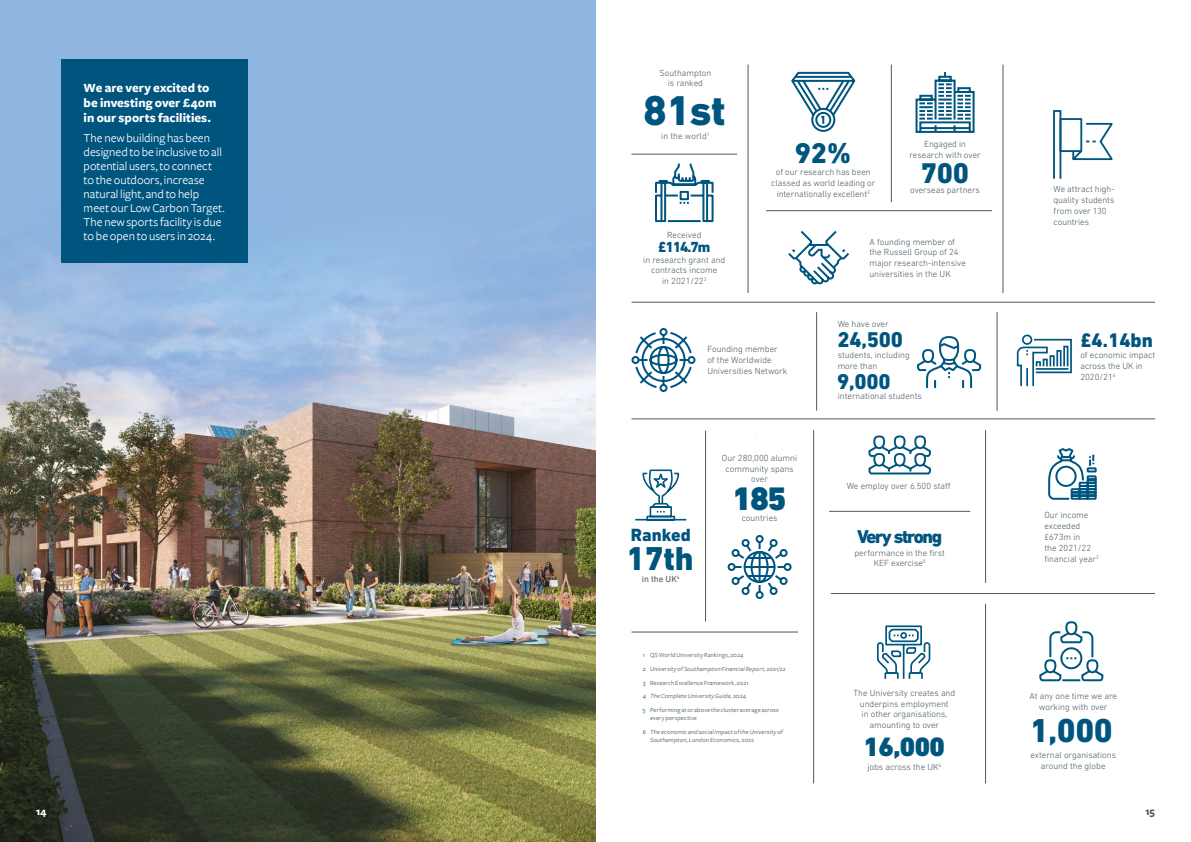
<style>
.page{position:relative;width:1191px;height:842px;background:#fff}
.page>*{position:absolute;margin:0;border:0;box-sizing:border-box;transform-origin:0 0}
.t1{font:800 42.4px "DIN Next LT Pro";color:#00557f}
.t2{font:800 33.7px "DIN Next LT Pro";letter-spacing:-.01em;color:#00557f}
.t3{font:900 33.2px "DIN Next LT Pro";color:#00557f}
.t4{font:800 29px "DIN Next LT Pro";color:#00557f}
.t5{font:900 27px "DIN Next LT Pro";color:#00557f}
.t6{font:800 21.7px "DIN Next LT Pro";letter-spacing:-.01em;color:#00557f}
.Infographic_body{font:800 20px "DIN Next LT Pro";color:#00557f}
.Infographic_body-2{font:800 18.9px "DIN Next LT Pro";letter-spacing:-.07em;color:#00557f}
.t7{font:800 18px "DIN Next LT Pro";color:#00557f}
.t8{font:800 14.9px "DIN Next LT Pro";color:#00557f}
._05_Introduction{font:700 13px/15px "Freight Sans";color:#fff}
.t9{font:12.5px/14px "Freight Sans";color:#fff}
.t10{font:700 11px "Freight Sans";color:#fff}
.t11{font:700 11px "Freight Sans";color:#495961}
.Infographic_body-3{font:300 9px/10.8px "DIN Next LT Pro";color:#495961;text-align:center}
.t12{font:9px "DIN Next LT Pro";color:#495961}
.Infographic_captions{font:italic 6.5px/8px "Freight Sans";letter-spacing:.015em;color:#495961}
.Infographic_captions-2{font:6.5px/8px "Freight Sans";letter-spacing:.02em;color:#495961}
.s1{color:#00557f}
.s2{font-style:normal;color:#00557f}
.s3{font-style:normal}
</style>
<div class="page">
<img style="left:0;top:0;width:595px;height:842px">
<hr style="left:748px;top:65px;width:1px;height:228px;background:#495961">
<hr style="left:705px;top:431px;width:1px;height:190px;background:#495961">
<hr style="left:813px;top:430px;width:1px;height:353px;background:#495961">
<hr style="left:985px;top:430px;width:1px;height:153px;background:#495961">
<hr style="left:1002px;top:65px;width:1px;height:228px;background:#495961">
<hr style="left:985px;top:604px;width:1px;height:179px;background:#495961">
<hr style="left:891px;top:65px;width:1px;height:137px;background:#495961">
<hr style="left:996px;top:312px;width:1px;height:99px;background:#495961">
<hr style="left:816px;top:312px;width:1px;height:99px;background:#495961">
<hr style="left:631px;top:302px;width:524px;height:1px;background:#495961">
<hr style="left:766px;top:210px;width:226px;height:1px;background:#495961">
<hr style="left:631px;top:419px;width:524px;height:1px;background:#495961">
<hr style="left:631px;top:632px;width:167px;height:1px;background:#495961">
<hr style="left:831px;top:593px;width:324px;height:1px;background:#495961">
<svg style="left:915px;top:72px;width:60px;height:61px"></svg>
<svg style="left:788px;top:231px;width:62px;height:54px"></svg>
<hr style="left:631px;top:154px;width:106px;height:1px;background:#495961">
<svg style="left:655px;top:163px;width:59px;height:60px"></svg>
<svg style="left:1048px;top:448px;width:49px;height:52px"></svg>
<div style="left:1053px;top:110px;width:8px;height:70px;border:2px solid #00557f"></div>
<svg style="left:1058px;top:117px;width:55px;height:44px"></svg>
<svg style="left:727px;top:535px;width:65px;height:64px"></svg>
<hr style="left:829px;top:511px;width:141px;height:1px;background:#495961">
<svg style="left:868px;top:435px;width:63px;height:40px"></svg>
<svg style="left:917px;top:336px;width:65px;height:53px"></svg>
<svg style="left:1039px;top:621px;width:65px;height:61px"></svg>
<svg style="left:631px;top:328px;width:65px;height:64px"></svg>
<svg style="left:635px;top:470px;width:52px;height:51px"></svg>
<svg style="left:791px;top:71px;width:65px;height:61px"></svg>
<svg style="left:1016px;top:334px;width:56px;height:53px"></svg>
<div style="left:61px;top:59px;width:187px;height:204px;background:#00557f"></div>
<svg style="left:877px;top:625px;width:54px;height:54px"></svg>
<p class="_05_Introduction" style="left:84px;top:81px;width:134px">We are very excited to be investing over £40m in our sports facilities.</p>
<p class="t9" style="left:84px;top:131px;width:143px">The new building has been designed to be inclusive to all potential users, to connect to the outdoors, increase natural light, and to help meet our Low Carbon Target.<br>The new sports facility is due to be open to users in 2024.</p>
<p class="Infographic_body-3" style="left:659px;top:67px;width:53px">Southampton is ranked</p>
<p class="t1" style="left:643px;top:86px;width:84px">81st</p>
<p class="Infographic_body-3" style="left:661px;top:131px;width:50px">in the world<sup>1</sup></p>
<p class="Infographic_body-3" style="left:667px;top:229px;width:36px">Received</p>
<p class="Infographic_body-3" style="left:643px;top:254px;width:84px">in research grant and contracts income<br>in 2021/22<sup>2</sup></p>
<p class="t8" style="left:658px;top:239px;width:53px">£114.7m</p>
<p class="t4" style="left:795px;top:136px;width:58px">92%</p>
<p class="Infographic_body-3" style="left:909px;top:138px;width:73px">Engaged in research with over</p>
<p class="Infographic_body-3" style="left:910px;top:185px;width:71px">overseas partners</p>
<p class="t4" style="left:921px;top:156px;width:50px">700</p>
<p class="Infographic_body-3" style="left:771px;top:166px;width:105px">of our research has been classed as world leading or internationally excellent<sup>3</sup></p>
<p class="Infographic_body-3" style="left:869px;top:236px;width:98px;text-align:left">A founding member of the Russell Group of 24 major research-intensive universities in the UK</p>
<p class="Infographic_body-3" style="left:707px;top:344px;width:81px;text-align:left">Founding member of the Worldwide<br>Universities Network</p>
<p class="t7" style="left:631px;top:524px;width:61px">Ranked</p>
<p class="t12" style="left:642px;top:574px;width:39px">in the UK<sup>4</sup></p>
<p class="t2" style="left:626px;top:538px;width:69px">17th</p>
<p class="Infographic_body-3" style="left:722px;top:452px;width:77px">Our 280,000 alumni community spans over</p>
<p class="Infographic_body-3" style="left:741px;top:513px;width:37px">countries</p>
<p class="t3" style="left:733px;top:479px;width:55px">185</p>
<p class="Infographic_captions-2" style="left:642px;top:651px;width:102px"><span class="s1">1</span> QS World University Rankings, 2024</p>
<p class="Infographic_captions" style="left:642px;top:665px;width:145px"><span class="s2">2</span> University of Southampton Financial Report<span class="s3">, 2021/22</span></p>
<p class="Infographic_captions-2" style="left:642px;top:679px;width:107px"><span class="s1">3</span> Research Excellence Framework, 2021</p>
<p class="Infographic_captions" style="left:642px;top:692px;width:105px"><span class="s2">4</span> The Complete University Guide, <span class="s3">2024</span></p>
<p class="Infographic_captions-2" style="left:650px;top:706px;width:130px;text-indent:-7px"><span class="s1">5</span> Performing at or above the cluster average across every perspective</p>
<p class="Infographic_captions" style="left:650px;top:728px;width:134px;text-indent:-7px"><span class="s2">6</span> The economic and social impact of the University of<br>Southampton, London Economics, <span class="s3">2022</span></p>
<p class="Infographic_body-3" style="left:837px;top:318px;width:53px">We have over</p>
<p class="Infographic_body-3" style="left:837px;top:349px;width:74px;text-align:left">students, including more than</p>
<p class="Infographic_body-3" style="left:837px;top:391px;width:86px">international students</p>
<p class="t6" style="left:837px;top:327px;width:67px">24,500</p>
<p class="t6" style="left:837px;top:368px;width:55px">9,000</p>
<p class="Infographic_body-3" style="left:847px;top:481px;width:105px">We employ over 6,500 staff</p>
<p class="Infographic_body-2" style="left:857px;top:525px;width:87px">Very strong</p>
<p class="Infographic_body-3" style="left:854px;top:547px;width:92px">performance in the first<br>KEF exercise<sup>5</sup></p>
<p class="Infographic_body-3" style="left:853px;top:687px;width:103px">The University creates and underpins employment<br>in other organisations, amounting to over</p>
<p class="t5" style="left:863px;top:731px;width:83px">16,000</p>
<p class="Infographic_body-3" style="left:867px;top:761px;width:76px">jobs across the UK<sup>6</sup></p>
<p class="Infographic_body-3" style="left:1053px;top:184px;width:63px;text-align:left">We attract high&shy;quality students from over 130 countries</p>
<p class="Infographic_body" style="left:1080px;top:328px;width:74px">£4.14bn</p>
<p class="Infographic_body-3" style="left:1080px;top:349px;width:76px;text-align:left">of economic impact across the UK in<br>2020/21<sup>6</sup></p>
<p class="Infographic_body-3" style="left:1044px;top:510px;width:56px;text-align:left">Our income exceeded £673m in<br>the 2021/22 financial year<sup>2</sup></p>
<p class="Infographic_body-3" style="left:1029px;top:691px;width:89px">At any one time we are working with over</p>
<p class="t2" style="left:1029px;top:711px;width:85px">1,000</p>
<p class="Infographic_body-3" style="left:1030px;top:749px;width:87px">external organisations around the globe</p>
<p class="t10" style="left:36px;top:806px;width:12px">14</p>
<p class="t11" style="left:1145px;top:806px;width:11px">15</p>
</div>
